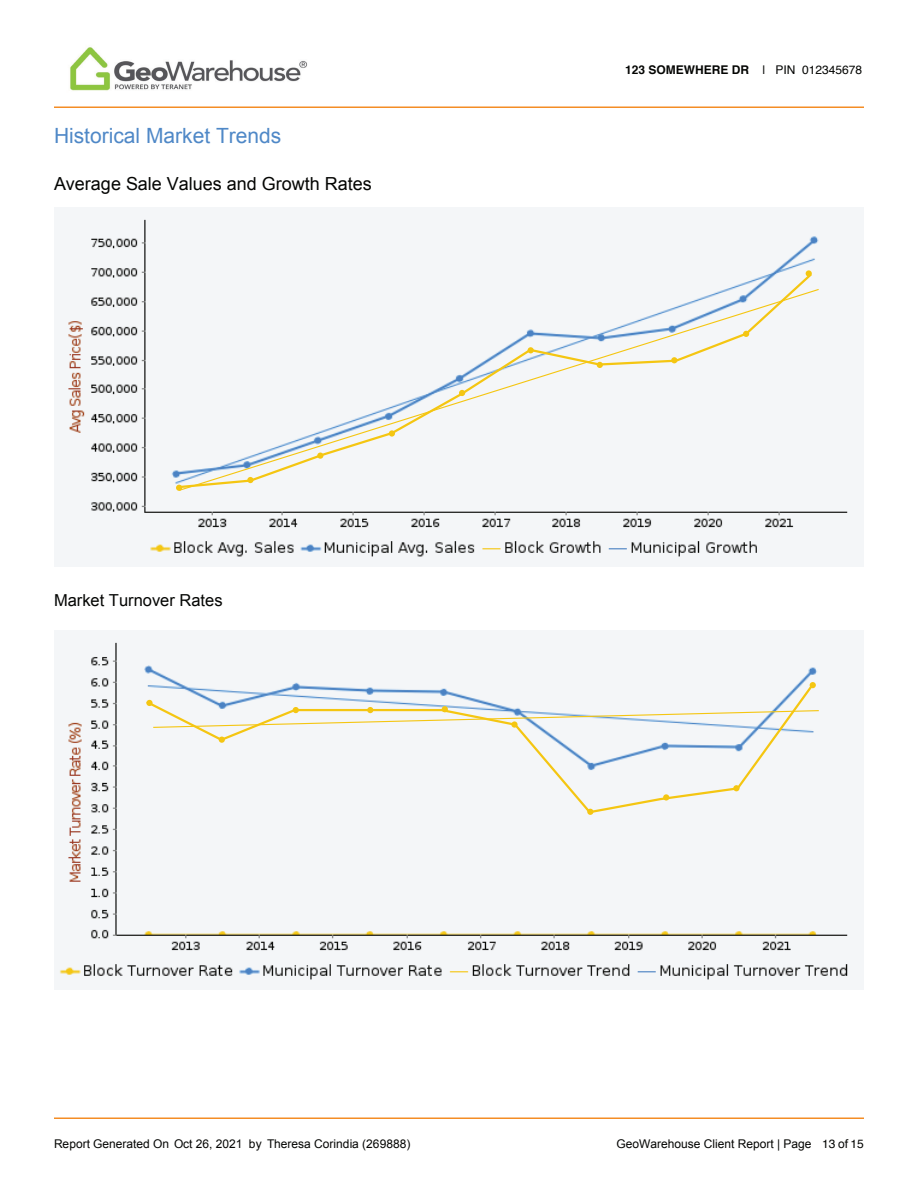
<style>
.page{position:relative;width:918px;height:1188px;background:#fff}
.page>*{position:absolute;margin:0;border:0;box-sizing:border-box;transform-origin:0 0}
.t1{font:21px "Arial";color:#4f88c7}
.t2{font:18px "Arial";color:#040503}
.t3{font:16.5px "Arial";color:#040503}
.t4{font:12px "Arial";color:#040503}
.t5{font:700 12px "Helvetica";color:#040503}
.s1{font-weight:400}
.s2{font-family:"Helvetica"}
</style>
<div class="page">
<hr style="left:54px;top:106px;width:810px;height:2px;background:#f48d25">
<img style="left:70px;top:47px;width:237px;height:44px">
<div style="left:54px;top:630px;width:810px;height:360px;background:#f4f6f8"></div>
<img style="left:54px;top:207px;width:810px;height:360px">
<hr style="left:54px;top:1118px;width:810px;height:1px;background:#f48d25">
<div style="left:177px;top:271px;width:637px;height:219px;background:#f4f6f8"></div>
<svg style="left:176px;top:485px;width:6px;height:6px"></svg>
<div style="left:247px;top:477px;width:7px;height:6px;background:#f4c612;border-radius:50%"></div>
<svg style="left:317px;top:453px;width:6px;height:6px"></svg>
<div style="left:389px;top:430px;width:6px;height:7px;background:#f4c612;border-radius:50%"></div>
<svg style="left:459px;top:390px;width:6px;height:6px"></svg>
<svg style="left:528px;top:347px;width:6px;height:6px"></svg>
<svg style="left:597px;top:362px;width:6px;height:6px"></svg>
<svg style="left:671px;top:357px;width:6px;height:6px"></svg>
<svg style="left:743px;top:331px;width:6px;height:6px"></svg>
<div style="left:806px;top:270px;width:6px;height:7px;background:#f4c612;border-radius:50%"></div>
<div style="left:144px;top:683px;width:671px;height:132px;background:#f4f6f8"></div>
<div style="left:146px;top:700px;width:7px;height:6px;background:#f4c612;border-radius:50%"></div>
<svg style="left:219px;top:737px;width:6px;height:6px"></svg>
<svg style="left:152px;top:706px;width:668px;height:23px"></svg>
<div style="left:511px;top:721px;width:7px;height:7px;background:#f4c612;border-radius:50%"></div>
<svg style="left:587px;top:809px;width:6px;height:6px"></svg>
<div style="left:663px;top:794px;width:6px;height:7px;background:#f4c612;border-radius:50%"></div>
<div style="left:733px;top:785px;width:7px;height:6px;background:#f4c612;border-radius:50%"></div>
<svg style="left:810px;top:682px;width:6px;height:6px"></svg>
<h1 class="t1" style="left:54px;top:121px;width:229px">Historical Market Trends</h1>
<h2 class="t2" style="left:54px;top:171px;width:319px">Average Sale Values and Growth Rates</h2>
<h3 class="t3" style="left:54px;top:589px;width:170px">Market Turnover Rates</h3>
<p class="t5" style="left:625px;top:60px;width:238px">123 SOMEWHERE DR <span class="s1">| PIN 012345678</span></p>
<p class="t4" style="left:54px;top:1136px;width:358px">Report Generated On Oct 26, 2021 by Theresa Corindia (269888)</p>
<p class="t4" style="left:616px;top:1136px;width:249px">GeoWarehouse Client Report | Page <span class="s2">13</span> of <span class="s2">15</span></p>
</div>
